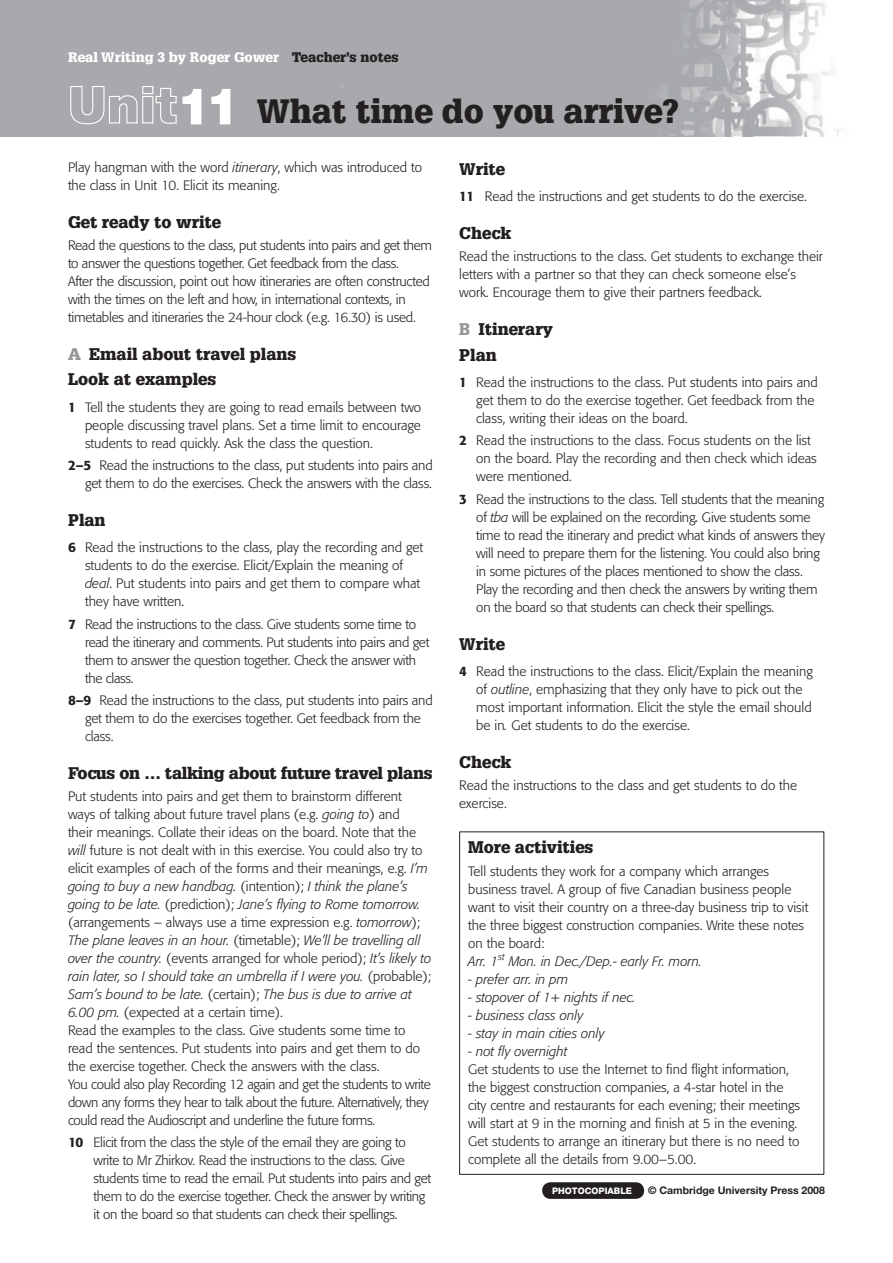
<style>
.page{position:relative;width:893px;height:1263px;background:#fff}
.page>*{position:absolute;margin:0;border:0;box-sizing:border-box;transform-origin:0 0}
.t1{font:900 33px "Glypha";color:#231f20}
.t2{font:900 16.5px/25.2px "Glypha";color:#231f20}
.t3{font:300 13.5px/18px "Formata";color:#231f20}
.t4{font:300 13.5px/18px "Formata";letter-spacing:-.02em;color:#231f20}
.t5{font:italic 300 13.5px "Formata";color:#231f20}
.t6{font:900 13.5px "Glypha";color:#fff}
.t7{font:700 10.5px "Helvetica Neue";color:#231f20}
.t8{font:800 9px "Helvetica Neue";color:#fff}
.s1{color:#231f20}
.s2{font-family:"Helvetica Neue";font-size:51px;color:#fff}
.s3{font-style:italic}
.s4{color:#939598}
.s5{font-weight:500}
.s6{font-weight:400;font-style:italic}
</style>
<div class="page">
<img style="left:0;top:0;width:843px;height:136px">
<div style="left:542px;top:1182px;width:102px;height:17px;background:#231f20;border-radius:8px"></div>
<hr style="left:459px;top:831px;width:365px;height:1px;background:#231f20">
<hr style="left:459px;top:832px;width:1px;height:342px;background:#231f20">
<hr style="left:823px;top:832px;width:1px;height:342px;background:#231f20">
<hr style="left:459px;top:1174px;width:365px;height:1px;background:#231f20">
<p class="t6" style="left:68px;top:52px;width:332px">Real Writing 3 by Roger Gower <span class="s1">Teacher’s notes</span></p>
<h1 class="t1" style="left:68px;top:98px;width:612px"><span class="s2">Unit11</span> What time do you arrive?</h1>
<p class="t3" style="left:68px;top:159px;width:355px">Play hangman with the word <span class="s3">itinerary</span>, which was introduced to the class in Unit 10. Elicit its meaning.</p>
<p class="t2" style="left:68px;top:210px;width:155px">Get ready to write</p>
<p class="t3" style="left:68px;top:237px;width:365px">Read the questions to the class, put students into pairs and get them to answer the questions together. Get feedback from the class.<br>After the discussion, point out how itineraries are often constructed with the times on the left and how, in international contexts, in timetables and itineraries the 24-hour clock (e.g. 16.30) is used.</p>
<p class="t2" style="left:68px;top:343px;width:230px"><span class="s4">A</span> Email about travel plans<br>Look at examples</p>
<p class="t3" style="left:85px;top:399px;width:338px;text-align:justify;text-indent:-17px"><span class="s5">1</span> Tell the students they are going to read emails between two people discussing travel plans. Set a time limit to encourage students to read quickly. Ask the class the question.</p>
<p class="t3" style="left:68px;top:457px;width:366px;text-align:right"><span class="s5">2–5</span> Read the instructions to the class, put students into pairs and get them to do the exercises. Check the answers with the class.</p>
<p class="t2" style="left:68px;top:509px;width:39px">Plan</p>
<p class="t3" style="left:85px;top:540px;width:340px;text-indent:-17px"><span class="s5">6</span> Read the instructions to the class, play the recording and get students to do the exercise. Elicit/Explain the meaning of <span class="s3">deal</span>. Put students into pairs and get them to compare what they have written.</p>
<p class="t4" style="left:85px;top:616px;width:346px;text-indent:-17px"><span class="s5">7</span> Read the instructions to the class. Give students some time to read the itinerary and comments. Put students into pairs and get them to answer the question together. Check the answer with the class.</p>
<p class="t3" style="left:85px;top:692px;width:349px;text-indent:-17px"><span class="s5">8–9</span> Read the instructions to the class, put students into pairs and get them to do the exercises together. Get feedback from the class.</p>
<p class="t2" style="left:68px;top:762px;width:366px">Focus on … talking about future travel plans</p>
<p class="t3" style="left:68px;top:788px;width:365px">Put students into pairs and get them to brainstorm different ways of talking about future travel plans (e.g. <span class="s3">going to</span>) and<br>their meanings. Collate their ideas on the board. Note that the <span class="s3">will</span> future is not dealt with in this exercise. You could also try to elicit examples of each of the forms and their meanings, e.g. <span class="s3">I’m going to buy a new handbag.</span> (intention); <span class="s3">I think the plane’s going to be late.</span> (prediction); <span class="s3">Jane’s flying to Rome tomorrow. </span>(arrangements – always use a time expression e.g. <span class="s3">tomorrow</span>); <span class="s3">The plane leaves in an hour.</span> (timetable); <span class="s3">We’ll be travelling all over the country.</span> (events arranged for whole period); <span class="s3">It’s likely to rain later, so I should take an umbrella if I were you.</span> (probable); <span class="s3">Sam’s bound to be late.</span> (certain); <span class="s3">The bus is due to arrive at 6.00 pm.</span> (expected at a certain time).<br>Read the examples to the class. Give students some time to read the sentences. Put students into pairs and get them to do the exercise together. Check the answers with the class.<br>You could also play Recording 12 again and get the students to write down any forms they hear to talk about the future. Alternatively, they could read the Audioscript and underline the future forms.</p>
<p class="t4" style="left:94px;top:1135px;width:339px;text-indent:-25px"><span class="s5">10</span> Elicit from the class the style of the email they are going to write to Mr Zhirkov. Read the instructions to the class. Give students time to read the email. Put students into pairs and get them to do the exercise together. Check the answer by writing it on the board so that students can check their spellings.</p>
<p class="t2" style="left:459px;top:157px;width:47px">Write</p>
<p class="t3" style="left:459px;top:188px;width:349px"><span class="s5">11</span> Read the instructions and get students to do the exercise.</p>
<p class="t2" style="left:459px;top:222px;width:54px">Check</p>
<p class="t3" style="left:459px;top:249px;width:365px">Read the instructions to the class. Get students to exchange their letters with a partner so that they can check someone else’s work. Encourage them to give their partners feedback.</p>
<p class="t2" style="left:459px;top:318px;width:95px"><span class="s4">B</span> Itinerary<br>Plan</p>
<p class="t3" style="left:476px;top:374px;width:343px;text-indent:-17px"><span class="s5">1</span> Read the instructions to the class. Put students into pairs and get them to do the exercise together. Get feedback from the class, writing their ideas on the board.</p>
<p class="t3" style="left:476px;top:433px;width:342px;text-indent:-17px"><span class="s5">2</span> Read the instructions to the class. Focus students on the list on the board. Play the recording and then check which ideas were mentioned.</p>
<p class="t3" style="left:476px;top:491px;width:350px;text-indent:-17px"><span class="s5">3</span> Read the instructions to the class. Tell students that the meaning of <span class="s3">tba</span> will be explained on the recording<span class="s6">.</span> Give students some time to read the itinerary and predict what kinds of answers they will need to prepare them for the listening. You could also bring in some pictures of the places mentioned to show the class.<br>Play the recording and then check the answers by writing them on the board so that students can check their spellings.</p>
<p class="t2" style="left:459px;top:632px;width:47px">Write</p>
<p class="t3" style="left:476px;top:663px;width:338px;text-indent:-17px"><span class="s5">4</span> Read the instructions to the class. Elicit/Explain the meaning of <span class="s3">outline</span>, emphasizing that they only have to pick out the most important information. Elicit the style the email should be in<span class="s3">.</span> Get students to do the exercise.</p>
<p class="t2" style="left:459px;top:751px;width:54px">Check</p>
<p class="t3" style="left:459px;top:778px;width:339px">Read the instructions to the class and get students to do the exercise.</p>
<p class="t2" style="left:468px;top:836px;width:127px">More activities</p>
<p class="t3" style="left:468px;top:863px;width:342px">Tell students they work for a company which arranges business travel. A group of five Canadian business people want to visit their country on a three-day business trip to visit the three biggest construction companies. Write these notes on the board:<br><span class="s3">Arr. 1</span><sup>st</sup> <span class="s3">Mon. in Dec./Dep.- early Fr. morn.</span></p>
<p class="t5" style="left:468px;top:973px;width:102px">- prefer arr. in pm</p>
<p class="t5" style="left:468px;top:991px;width:169px">- stopover of 1+ nights if nec.</p>
<p class="t5" style="left:468px;top:1009px;width:117px">- business class only</p>
<p class="t5" style="left:468px;top:1027px;width:138px">- stay in main cities only</p>
<p class="t5" style="left:468px;top:1045px;width:101px">- not fly overnight</p>
<p class="t3" style="left:468px;top:1061px;width:334px">Get students to use the Internet to find flight information, the biggest construction companies, a 4-star hotel in the city centre and restaurants for each evening; their meetings will start at 9 in the morning and finish at 5 in the evening.<br>Get students to arrange an itinerary but there is no need to complete all the details from 9.00–5.00.</p>
<p class="t8" style="left:552px;top:1187px;width:82px">PHOTOCOPIABLE</p>
<p class="t7" style="left:648px;top:1187px;width:178px">© Cambridge University Press 2008</p>
</div>
